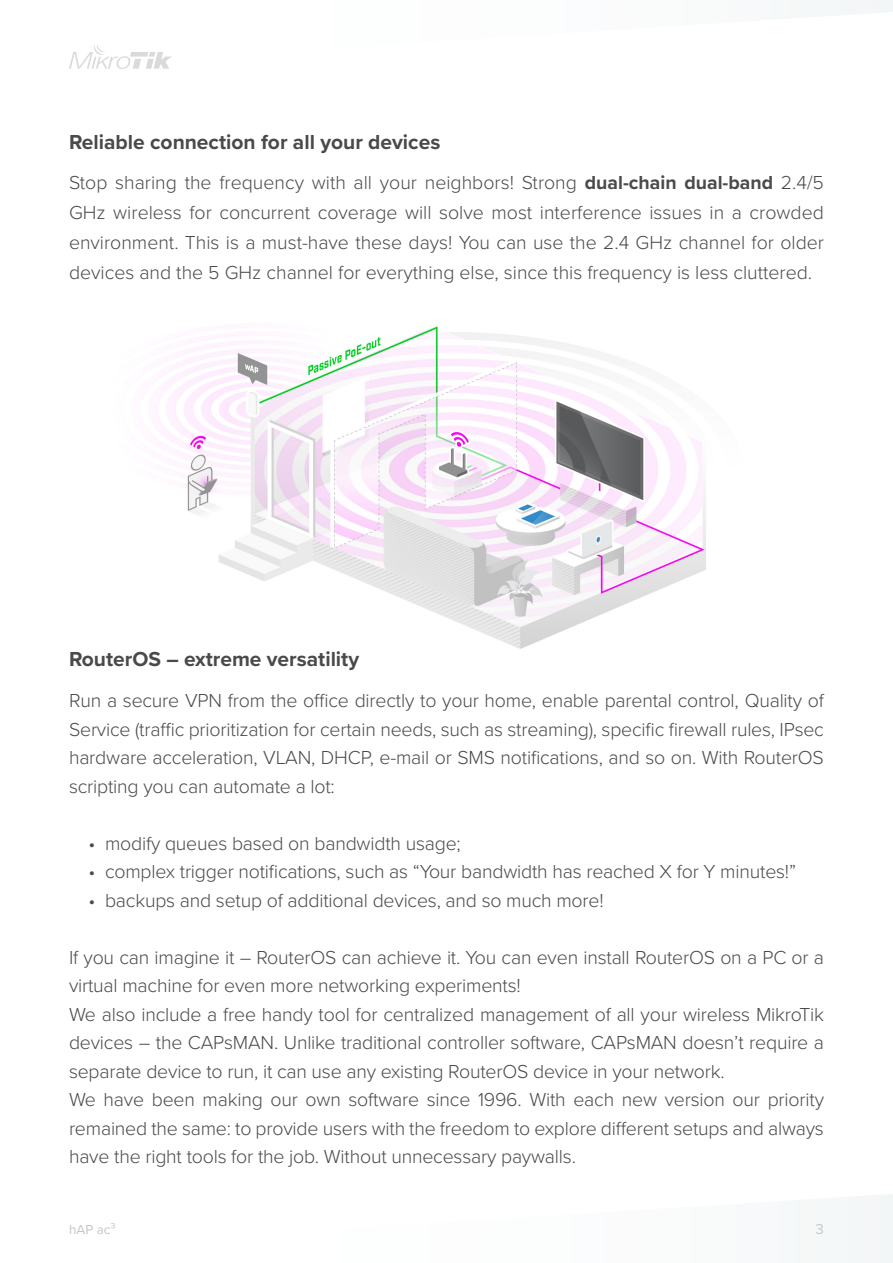
<style>
.page{position:relative;width:893px;height:1263px;background:#fff}
.page>*{position:absolute;margin:0;border:0;box-sizing:border-box;transform-origin:0 0}
.Teksts{font:700 21px "Proxima Nova";color:#4a4a4a}
.Teksts-2{font:300 19.5px/28.5px "Proxima Nova";letter-spacing:-.01em;color:#4a4a4a;text-align:justify}
.t1{font:15px "Proxima Nova";color:#c7c8ca}
.t2{font:13.5px "Proxima Nova";color:#c6c6c5}
.s1{font-weight:700}
</style>
<div class="page">
<svg style="left:841px;top:0;width:52px;height:15px"></svg>
<div style="left:848px;top:1194px;width:45px;height:69px;background:#f4f6f7"></div>
<svg style="left:69px;top:45px;width:103px;height:24px"></svg>
<img style="left:159px;top:326px;width:547px;height:322px">
<p class="Teksts" style="left:69px;top:126px;width:373px">Reliable connection for all your devices</p>
<p class="Teksts-2" style="left:69px;top:167px;width:757px;line-height:30px">Stop sharing the frequency with all your neighbors! Strong <span class="s1">dual-chain dual-band</span> 2.4/5<br>GHz wireless for concurrent coverage will solve most interference issues in a crowded environment. This is a must-have these days! You can use the 2.4 GHz channel for older devices and the 5 GHz channel for everything else, since this frequency is less cluttered.</p>
<p class="Teksts" style="left:69px;top:643px;width:292px">RouterOS – extreme versatility</p>
<p class="Teksts-2" style="left:69px;top:685px;width:756px">Run a secure VPN from the office directly to your home, enable parental control, Quality of Service (traffic prioritization for certain needs, such as streaming), specific firewall rules, IPsec hardware acceleration, VLAN, DHCP, e-mail or SMS notifications, and so on. With RouterOS scripting you can automate a lot:</p>
<p class="Teksts-2" style="left:88px;top:828px;width:374px">• modify queues based on bandwidth usage;</p>
<p class="Teksts-2" style="left:88px;top:856px;width:709px">• complex trigger notifications, such as “Your bandwidth has reached X for Y minutes!”</p>
<p class="Teksts-2" style="left:88px;top:885px;width:517px">• backups and setup of additional devices, and so much more!</p>
<p class="Teksts-2" style="left:69px;top:942px;width:757px">If you can imagine it – RouterOS can achieve it. You can even install RouterOS on a PC or a virtual machine for even more networking experiments!</p>
<p class="Teksts-2" style="left:69px;top:999px;width:756px">We also include a free handy tool for centralized management of all your wireless MikroTik devices – the CAPsMAN. Unlike traditional controller software, CAPsMAN doesn’t require a separate device to run, it can use any existing RouterOS device in your network.</p>
<p class="Teksts-2" style="left:69px;top:1084px;width:756px">We have been making our own software since 1996. With each new version our priority remained the same: to provide users with the freedom to explore different setups and always have the right tools for the job. Without unnecessary paywalls.</p>
<p class="t2" style="left:69px;top:1219px;width:48px">hAP ac³</p>
<p class="t1" style="left:816px;top:1218px;width:10px">3</p>
</div>
